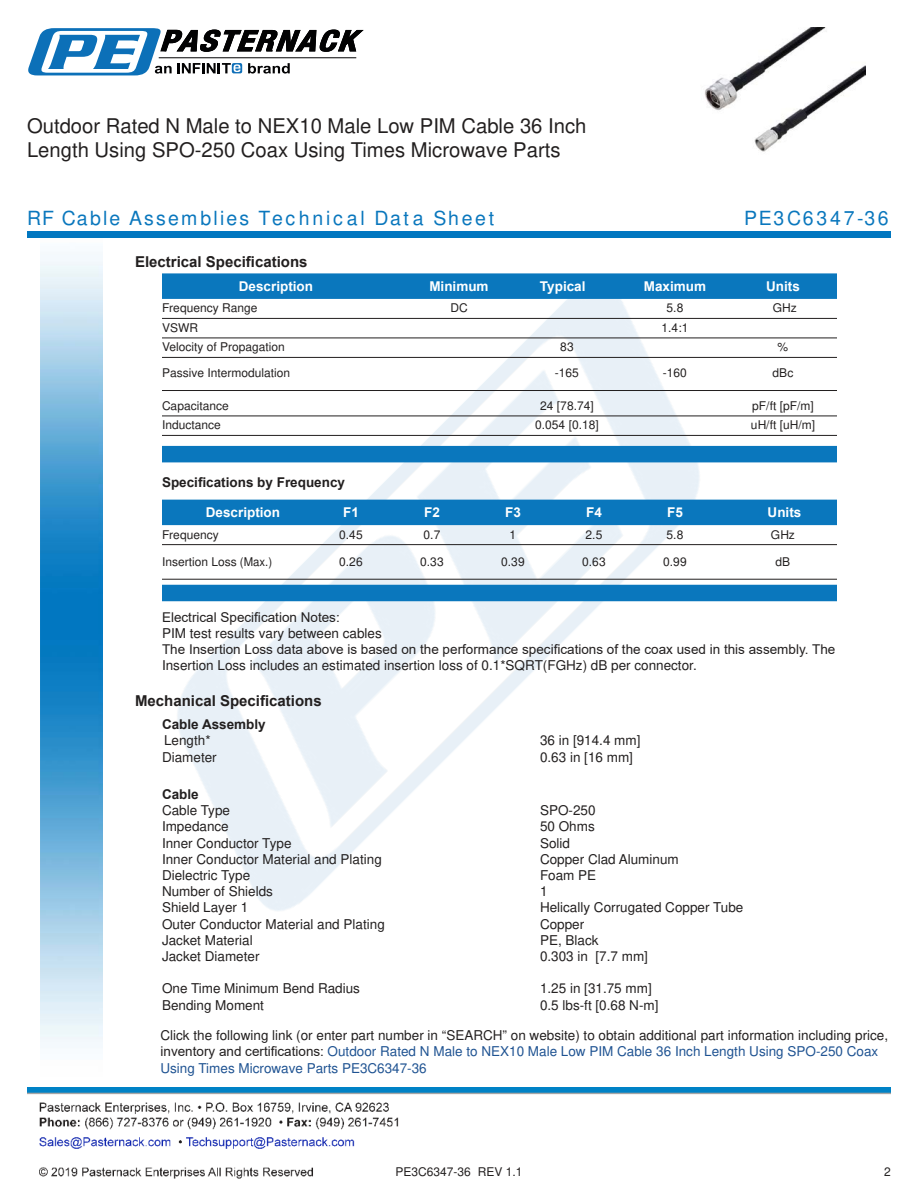
<style>
.page{position:relative;width:918px;height:1188px;background:#fff}
.page>*{position:absolute;margin:0;border:0;box-sizing:border-box;transform-origin:0 0}
.t1{font:20.25px/24.3px "Arial";color:#221f1f}
.t2{font:900 19.5px "Arial";letter-spacing:.12em;color:#0a77bd}
.t3{font:900 19.5px "Arial";letter-spacing:.14em;color:#0a77bd}
.t4{font:700 15px "Arial";color:#221f1f}
.t5{font:13.5px/16.2px "Arial";color:#221f1f}
.t6{font:700 13.5px "Arial";color:#fff}
.t7{font:700 13.5px "Arial";color:#221f1f}
.t8{font:12px "Arial";color:#221f1f}
.s1{color:#1f5392}
</style>
<div class="page">
<img style="left:39px;top:1102px;width:360px;height:77px">
<img style="left:102px;top:254px;width:719px;height:716px">
<img style="left:27px;top:1088px;width:864px;height:7px">
<img style="left:40px;top:237px;width:62px;height:811px">
<div style="left:27px;top:231px;width:864px;height:6px;background:#0177c0"></div>
<svg style="left:28px;top:28px;width:336px;height:47px"></svg>
<div style="left:162px;top:273px;width:675px;height:26px;background:#0a77bd"></div>
<hr style="left:162px;top:318px;width:675px;height:1px;background:#221f1f">
<hr style="left:162px;top:338px;width:675px;height:1px;background:#221f1f">
<hr style="left:162px;top:357px;width:675px;height:1px;background:#221f1f">
<hr style="left:162px;top:390px;width:675px;height:1px;background:#221f1f">
<hr style="left:162px;top:416px;width:675px;height:1px;background:#221f1f">
<hr style="left:162px;top:435px;width:675px;height:1px;background:#221f1f">
<div style="left:162px;top:446px;width:675px;height:16px;background:#0a77bd"></div>
<div style="left:162px;top:500px;width:675px;height:25px;background:#0a77bd"></div>
<hr style="left:162px;top:544px;width:675px;height:1px;background:#221f1f">
<hr style="left:162px;top:579px;width:675px;height:1px;background:#221f1f">
<div style="left:162px;top:585px;width:675px;height:16px;background:#0a77bd"></div>
<img style="left:704px;top:27px;width:162px;height:125px">
<h1 class="t1" style="left:27px;top:115px;width:561px">Outdoor Rated N Male to NEX10 Male Low PIM Cable 36 Inch<br>Length Using SPO-250 Coax Using Times Microwave Parts</h1>
<h2 class="t2" style="left:27px;top:207px;width:469px">RF Cable Assemblies Technical Data Sheet</h2>
<h2 class="t3" style="left:744px;top:207px;width:146px">PE3C6347-36</h2>
<p class="t4" style="left:135px;top:252px;width:174px">Electrical Speci昀椀cations</p>
<p class="t6" style="left:239px;top:276px;width:76px">Description</p>
<p class="t6" style="left:429px;top:276px;width:61px">Minimum</p>
<p class="t6" style="left:540px;top:276px;width:47px">Typical</p>
<p class="t6" style="left:644px;top:276px;width:64px">Maximum</p>
<p class="t6" style="left:766px;top:276px;width:35px">Units</p>
<p class="t8" style="left:162px;top:304px;width:97px">Frequency Range</p>
<p class="t8" style="left:450px;top:304px;width:19px">DC</p>
<p class="t8" style="left:667px;top:304px;width:18px">5.8</p>
<p class="t8" style="left:773px;top:304px;width:25px">GHz</p>
<p class="t8" style="left:162px;top:323px;width:37px">VSWR</p>
<p class="t8" style="left:662px;top:323px;width:28px">1.4:1</p>
<p class="t8" style="left:162px;top:343px;width:124px">Velocity of Propagation</p>
<p class="t8" style="left:560px;top:343px;width:15px">83</p>
<p class="t8" style="left:778px;top:343px;width:12px">%</p>
<p class="t8" style="left:162px;top:368px;width:130px">Passive Intermodulation</p>
<p class="t8" style="left:555px;top:368px;width:26px">-165</p>
<p class="t8" style="left:663px;top:368px;width:26px">-160</p>
<p class="t8" style="left:773px;top:368px;width:22px">dBc</p>
<p class="t8" style="left:162px;top:401px;width:68px">Capacitance</p>
<p class="t8" style="left:540px;top:401px;width:55px">24 [78.74]</p>
<p class="t8" style="left:752px;top:401px;width:63px">pF/ft [pF/m]</p>
<p class="t8" style="left:162px;top:421px;width:60px">Inductance</p>
<p class="t8" style="left:535px;top:421px;width:65px">0.054 [0.18]</p>
<p class="t8" style="left:751px;top:421px;width:66px">uH/ft [uH/m]</p>
<p class="t7" style="left:162px;top:473px;width:185px">Speci昀椀cations by Frequency</p>
<p class="t6" style="left:206px;top:503px;width:76px">Description</p>
<p class="t6" style="left:343px;top:503px;width:17px">F1</p>
<p class="t6" style="left:424px;top:503px;width:17px">F2</p>
<p class="t6" style="left:505px;top:503px;width:17px">F3</p>
<p class="t6" style="left:586px;top:503px;width:17px">F4</p>
<p class="t6" style="left:667px;top:503px;width:17px">F5</p>
<p class="t6" style="left:768px;top:503px;width:35px">Units</p>
<p class="t8" style="left:162px;top:530px;width:58px">Frequency</p>
<p class="t8" style="left:339px;top:530px;width:25px">0.45</p>
<p class="t8" style="left:424px;top:530px;width:18px">0.7</p>
<p class="t8" style="left:510px;top:530px;width:8px">1</p>
<p class="t8" style="left:586px;top:530px;width:18px">2.5</p>
<p class="t8" style="left:667px;top:530px;width:18px">5.8</p>
<p class="t8" style="left:771px;top:530px;width:25px">GHz</p>
<p class="t8" style="left:162px;top:557px;width:112px">Insertion Loss (Max.)</p>
<p class="t8" style="left:339px;top:557px;width:25px">0.26</p>
<p class="t8" style="left:420px;top:557px;width:25px">0.33</p>
<p class="t8" style="left:501px;top:557px;width:25px">0.39</p>
<p class="t8" style="left:582px;top:557px;width:25px">0.63</p>
<p class="t8" style="left:663px;top:557px;width:25px">0.99</p>
<p class="t8" style="left:776px;top:557px;width:16px">dB</p>
<p class="t5" style="left:162px;top:609px;width:675px">Electrical Speci昀椀cation Notes:<br>PIM test results vary between cables<br>The Insertion Loss data above is based on the performance speci昀椀cations of the coax used in this assembly. The Insertion Loss includes an estimated insertion loss of 0.1*SQRT(FGHz) dB per connector.</p>
<p class="t4" style="left:135px;top:690px;width:188px">Mechanical Speci昀椀cations</p>
<p class="t7" style="left:162px;top:715px;width:105px">Cable Assembly</p>
<p class="t5" style="left:164px;top:734px;width:48px">Length*</p>
<p class="t5" style="left:540px;top:734px;width:102px">36 in [914.4 mm]</p>
<p class="t5" style="left:162px;top:750px;width:56px">Diameter</p>
<p class="t5" style="left:540px;top:750px;width:95px">0.63 in [16 mm]</p>
<p class="t7" style="left:162px;top:785px;width:38px">Cable</p>
<p class="t5" style="left:162px;top:804px;width:70px">Cable Type</p>
<p class="t5" style="left:540px;top:804px;width:57px">SPO-250</p>
<p class="t5" style="left:162px;top:820px;width:68px">Impedance</p>
<p class="t5" style="left:540px;top:820px;width:56px">50 Ohms</p>
<p class="t5" style="left:162px;top:836px;width:131px">Inner Conductor Type</p>
<p class="t5" style="left:540px;top:836px;width:32px">Solid</p>
<p class="t5" style="left:162px;top:852px;width:221px">Inner Conductor Material and Plating</p>
<p class="t5" style="left:540px;top:852px;width:140px">Copper Clad Aluminum</p>
<p class="t5" style="left:162px;top:868px;width:90px">Dielectric Type</p>
<p class="t5" style="left:540px;top:868px;width:58px">Foam PE</p>
<p class="t5" style="left:162px;top:885px;width:113px">Number of Shields</p>
<p class="t5" style="left:540px;top:885px;width:9px">1</p>
<p class="t5" style="left:162px;top:901px;width:88px">Shield Layer 1</p>
<p class="t5" style="left:540px;top:901px;width:205px">Helically Corrugated Copper Tube</p>
<p class="t5" style="left:162px;top:917px;width:224px">Outer Conductor Material and Plating</p>
<p class="t5" style="left:540px;top:917px;width:46px">Copper</p>
<p class="t5" style="left:162px;top:933px;width:92px">Jacket Material</p>
<p class="t5" style="left:540px;top:933px;width:60px">PE, Black</p>
<p class="t5" style="left:162px;top:949px;width:99px">Jacket Diameter</p>
<p class="t5" style="left:540px;top:949px;width:110px">0.303 in [7.7 mm]</p>
<p class="t5" style="left:162px;top:982px;width:200px">One Time Minimum Bend Radius</p>
<p class="t5" style="left:540px;top:982px;width:113px">1.25 in [31.75 mm]</p>
<p class="t5" style="left:162px;top:998px;width:104px">Bending Moment</p>
<p class="t5" style="left:540px;top:998px;width:120px">0.5 lbs-ft [0.68 N-m]</p>
<p class="t5" style="left:160px;top:1029px;width:729px">Click the following link (or enter part number in “SEARCH” on website) to obtain additional part information including price, inventory and certi昀椀cations: <span class="s1">Outdoor Rated N Male to NEX10 Male Low PIM Cable 36 Inch Length Using SPO-250 Coax<br>Using Times Microwave Parts PE3C6347-36</span></p>
<p class="t8" style="left:396px;top:1167px;width:128px">PE3C6347-36 REV 1.1</p>
<p class="t8" style="left:884px;top:1167px;width:8px">2</p>
</div>
